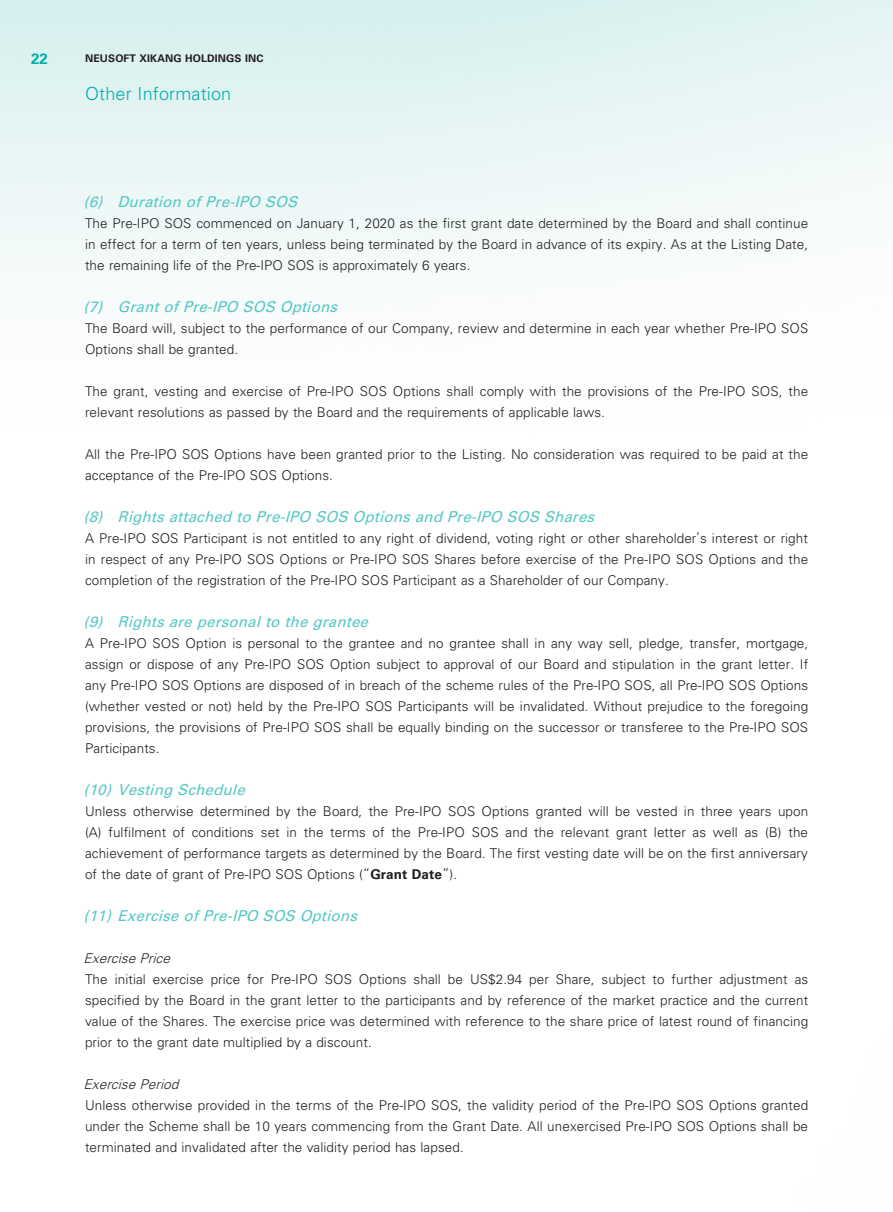
<style>
.page{position:relative;width:893px;height:1212px;background:#fff}
.page>*{position:absolute;margin:0;border:0;box-sizing:border-box;transform-origin:0 0}
.t1{font:300 18px "Univers LT Std";letter-spacing:.01em;color:#00afab}
.t2{font:italic 15px "Univers LT Std";color:#53c8c4}
.t3{font:700 15px "Univers LT Std";color:#00afab}
.t4{font:300 13.5px/21px "Univers LT Std";letter-spacing:.005em;color:#231f20;text-align:justify}
.t5{font:italic 300 13.5px "Univers LT Std";color:#231f20}
.t6{font:700 10.5px "Univers LT Std";letter-spacing:.015em;color:#231f20}
.s1{font-weight:700}
</style>
<div class="page">
<p class="t3" style="left:31px;top:50px;width:18px">22</p>
<p class="t6" style="left:85px;top:52px;width:180px">NEUSOFT XIKANG HOLDINGS INC</p>
<h1 class="t1" style="left:85px;top:83px;width:148px">Other Information</h1>
<p class="t2" style="left:83px;top:193px;width:220px">(6) Duration ofPre-IPO SOS</p>
<p class="t4" style="left:85px;top:213px;width:725px">The Pre-IPO SOS commenced on January 1, 2020 as the first grant date determined by the Board and shall continue in effect for a term of ten years, unless being terminated by the Board in advance of its expiry. As at the Listing Date, the remaining life of the Pre-IPO SOS is approximately 6 years.</p>
<p class="t2" style="left:83px;top:298px;width:260px">(7) GrantofPre-IPO SOS Options</p>
<p class="t4" style="left:85px;top:318px;width:725px">The Board will, subject to the performance of our Company, review and determine in each year whether Pre-IPO SOS<br>Options shall be granted.</p>
<p class="t4" style="left:85px;top:381px;width:725px">The grant, vesting and exercise of Pre-IPO SOS Options shall comply with the provisions of the Pre-IPO SOS, the relevant resolutions as passed by the Board and the requirements of applicable laws.</p>
<p class="t4" style="left:85px;top:444px;width:725px">All the Pre-IPO SOS Options have been granted prior to the Listing. No consideration was required to be paid at the acceptance of the Pre-IPO SOS Options.</p>
<p class="t2" style="left:83px;top:508px;width:517px">(8) Rightsattached to Pre-IPO SOS Optionsand Pre-IPO SOS Shares</p>
<p class="t4" style="left:85px;top:528px;width:725px">A Pre-IPO SOS Participant is not entitled to any right of dividend, voting right or other shareholder’s interest or right in respect of any Pre-IPO SOS Options or Pre-IPO SOS Shares before exercise of the Pre-IPO SOS Options and the completion of the registration of the Pre-IPO SOS Participant as a Shareholder of our Company.</p>
<p class="t2" style="left:83px;top:613px;width:291px">(9) Rightsare personalto the grantee</p>
<p class="t4" style="left:85px;top:633px;width:725px">A Pre-IPO SOS Option is personal to the grantee and no grantee shall in any way sell, pledge, transfer, mortgage, assign or dispose of any Pre-IPO SOS Option subject to approval of our Board and stipulation in the grant letter. If any Pre-IPO SOS Options are disposed of in breach of the scheme rules of the Pre-IPO SOS, all Pre-IPO SOS Options (whether vested or not) held by the Pre-IPO SOS Participants will be invalidated. Without prejudice to the foregoing provisions, the provisions of Pre-IPO SOS shall be equally binding on the successor or transferee to the Pre-IPO SOS Participants.</p>
<p class="t2" style="left:83px;top:781px;width:167px">(10) Vesting Schedule</p>
<p class="t4" style="left:85px;top:801px;width:725px">Unless otherwise determined by the Board, the Pre-IPO SOS Options granted will be vested in three years upon (A) fulfilment of conditions set in the terms of the Pre-IPO SOS and the relevant grant letter as well as (B) the achievement of performance targets as determined by the Board. The first vesting date will be on the first anniversary of the date of grant of Pre-IPO SOS Options (“<span class="s1">Grant Date</span>”).</p>
<p class="t2" style="left:83px;top:907px;width:280px">(11) Exercise ofPre-IPO SOS Options</p>
<p class="t5" style="left:84px;top:950px;width:92px">ExercisePrice</p>
<p class="t4" style="left:85px;top:969px;width:725px">The initial exercise price for Pre-IPO SOS Options shall be US$2.94 per Share, subject to further adjustment as specified by the Board in the grant letter to the participants and by reference of the market practice and the current value of the Shares. The exercise price was determined with reference to the share price of latest round of financing prior to the grant date multiplied by a discount.</p>
<p class="t5" style="left:84px;top:1076px;width:100px">ExercisePeriod</p>
<p class="t4" style="left:85px;top:1095px;width:725px">Unless otherwise provided in the terms of the Pre-IPO SOS, the validity period of the Pre-IPO SOS Options granted under the Scheme shall be 10 years commencing from the Grant Date. All unexercised Pre-IPO SOS Options shall be terminated and invalidated after the validity period has lapsed.</p>
</div>
